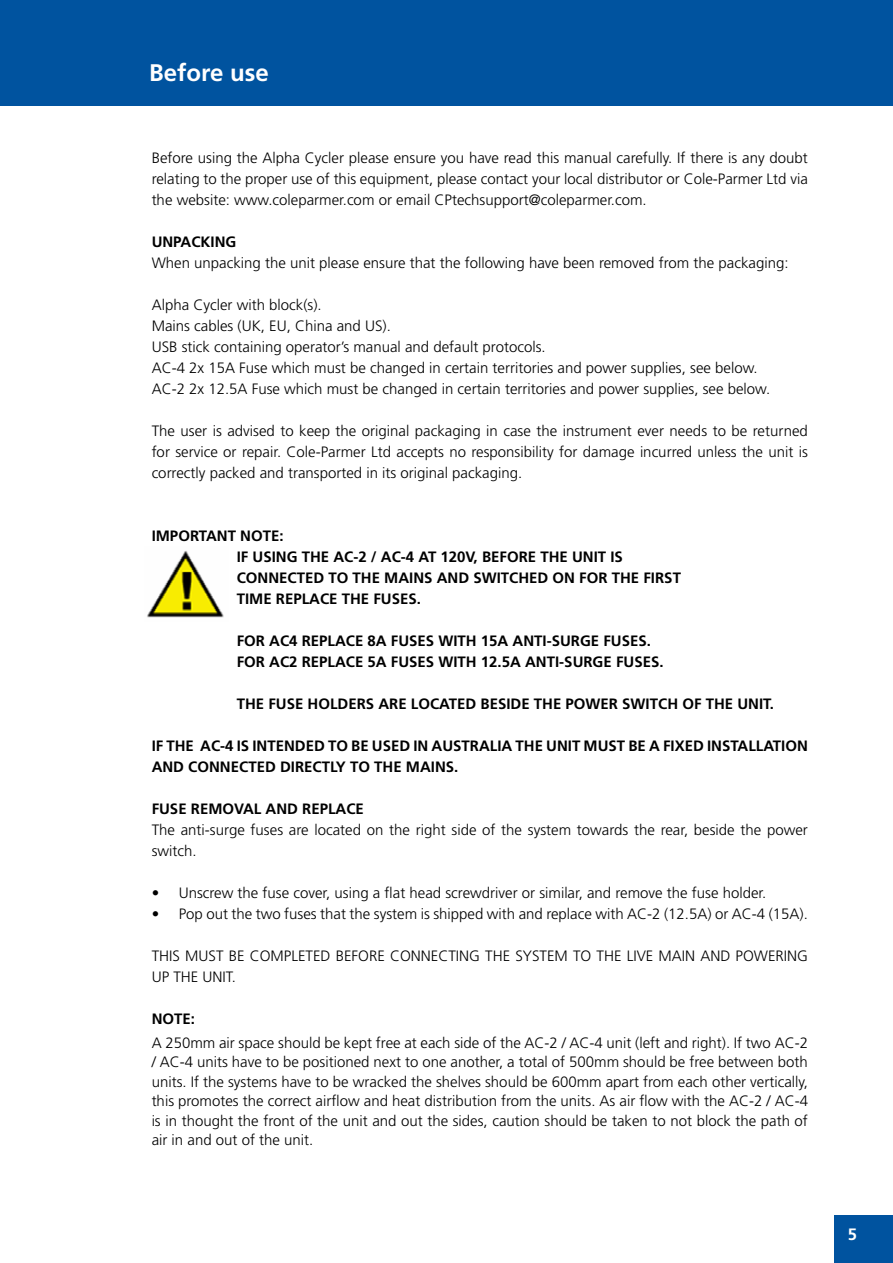
<style>
.page{position:relative;width:893px;height:1263px;background:#fff}
.page>*{position:absolute;margin:0;border:0;box-sizing:border-box;transform-origin:0 0}
.t1{font:700 24px "Frutiger";color:#fff}
.t2{font:700 16.5px "Frutiger";color:#fff}
.t3{font:300 15px/21px "Frutiger";color:#000;text-align:justify}
.t4{font:700 15px/21px "Frutiger";color:#000}
</style>
<div class="page">
<div style="left:0;top:0;width:893px;height:106px;background:#00539f"></div>
<div style="left:835px;top:1216px;width:58px;height:47px;background:#00539f"></div>
<img style="left:147px;top:551px;width:77px;height:67px">
<h1 class="t1" style="left:149px;top:58px;width:121px">Before use</h1>
<p class="t3" style="left:152px;top:147px;width:658px">Before using the Alpha Cycler please ensure you have read this manual carefully. If there is any doubt relating to the proper use of this equipment, please contact your local distributor or Cole-Parmer Ltd via the website: www.coleparmer.com or email CPtechsupport@coleparmer.com.</p>
<p class="t4" style="left:152px;top:231px;width:86px">UNPACKING</p>
<p class="t3" style="left:152px;top:252px;width:638px">When unpacking the unit please ensure that the following have been removed from the packaging:</p>
<p class="t3" style="left:152px;top:294px;width:620px;text-align:left">Alpha Cycler with block(s).<br>Mains cables (UK, EU, China and US).<br>USB stick containing operator’s manual and default protocols.<br>AC-4 2x 15A Fuse which must be changed in certain territories and power supplies, see below.<br>AC-2 2x 12.5A Fuse which must be changed in certain territories and power supplies, see below.</p>
<p class="t3" style="left:152px;top:420px;width:658px">The user is advised to keep the original packaging in case the instrument ever needs to be returned for service or repair. Cole-Parmer Ltd accepts no responsibility for damage incurred unless the unit is correctly packed and transported in its original packaging.</p>
<p class="t4" style="left:237px;top:525px;width:446px;text-indent:-85px">IMPORTANT NOTE:<br>IF USING THE AC-2 / AC-4 AT 120V, BEFORE THE UNIT IS CONNECTED TO THE MAINS AND SWITCHED ON FOR THE FIRST TIME REPLACE THE FUSES.</p>
<p class="t4" style="left:237px;top:630px;width:428px">FOR AC4 REPLACE 8A FUSES WITH 15A ANTI-SURGE FUSES.<br>FOR AC2 REPLACE 5A FUSES WITH 12.5A ANTI-SURGE FUSES.</p>
<p class="t4" style="left:237px;top:693px;width:539px">THE FUSE HOLDERS ARE LOCATED BESIDE THE POWER SWITCH OF THE UNIT.</p>
<p class="t4" style="left:152px;top:735px;width:658px">IF THE AC-4 IS INTENDED TO BE USED IN AUSTRALIA THE UNIT MUST BE A FIXED INSTALLATION<br>AND CONNECTED DIRECTLY TO THE MAINS.</p>
<p class="t4" style="left:152px;top:798px;width:214px">FUSE REMOVAL AND REPLACE</p>
<p class="t3" style="left:152px;top:819px;width:658px">The anti-surge fuses are located on the right side of the system towards the rear, beside the power switch.</p>
<p class="t3" style="left:152px;top:882px;width:616px">• Unscrew the fuse cover, using a flat head screwdriver or similar, and remove the fuse holder.</p>
<p class="t3" style="left:152px;top:903px;width:658px">• Pop out the two fuses that the system is shipped with and replace with AC-2 (12.5A) or AC-4 (15A).</p>
<p class="t3" style="left:152px;top:945px;width:658px">THIS MUST BE COMPLETED BEFORE CONNECTING THE SYSTEM TO THE LIVE MAIN AND POWERING<br>UP THE UNIT.</p>
<p class="t4" style="left:152px;top:1008px;width:45px">NOTE:</p>
<p class="t3" style="left:152px;top:1033px;width:658px;line-height:19.5px">A 250mm air space should be kept free at each side of the AC-2 / AC-4 unit (left and right). If two AC-2 / AC-4 units have to be positioned next to one another, a total of 500mm should be free between both units. If the systems have to be wracked the shelves should be 600mm apart from each other vertically, this promotes the correct airflow and heat distribution from the units. As air flow with the AC-2 / AC-4 is in thought the front of the unit and out the sides, caution should be taken to not block the path of air in and out of the unit.</p>
<p class="t2" style="left:848px;top:1225px;width:11px">5</p>
</div>
